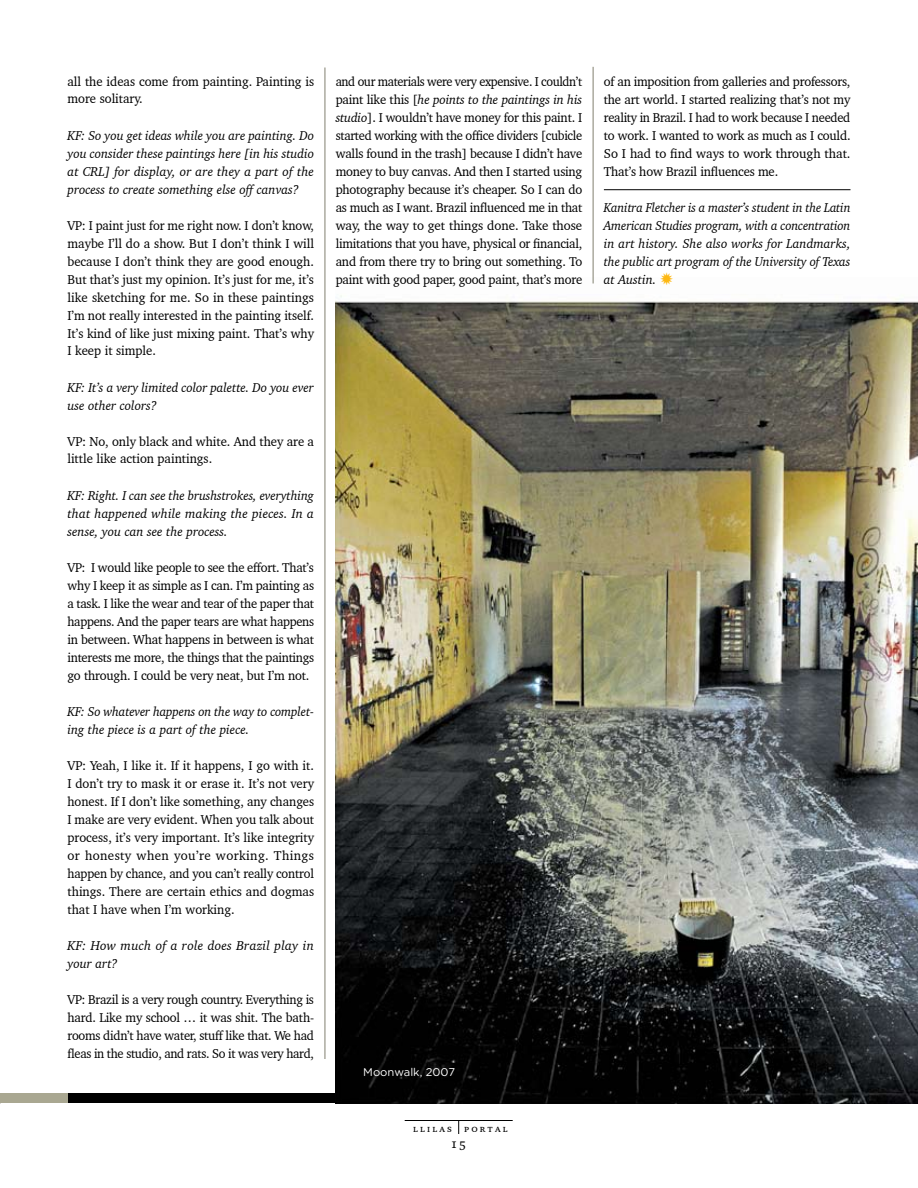
<style>
.page{position:relative;width:918px;height:1188px;background:#fff}
.page>*{position:absolute;margin:0;border:0;box-sizing:border-box;transform-origin:0 0}
.t1{font:13.5px "Charter BT Pro";color:#000}
.t2{font:13.2px/18px "Charter BT Pro";color:#000;text-align:justify;scale:.96 1}
.t3{font:13.2px/18px "Charter BT Pro";color:#000}
.t4{font:13.2px/18px "Charter BT Pro";color:#000;text-align:justify;scale:.94 1}
.t5{font:italic 13.2px/18px "Charter BT Pro";color:#000;text-align:justify;scale:.96 1}
.t6{font:italic 13.2px/18px "Charter BT Pro";color:#000;text-align:justify;scale:.94 1}
.t7{font:italic 13.2px/18px "Charter BT Pro";color:#000;scale:.95 1}
.t8{font:italic 13.2px/18px "Charter BT Pro";color:#000}
.t9{font:11.25px "Gotham Rounded";letter-spacing:-.005em;color:#fff}
.t10{font:10.5px "Charter BT Pro";color:#000}
.s1{font-style:italic}
.s2{color:#fdb813}
</style>
<div class="page">
<svg style="left:458px;top:1121px;width:1px;height:13px"></svg>
<hr style="left:405px;top:1120px;width:108px;height:1px;background:#000">
<div style="left:0;top:1094px;width:851px;height:9px;background:#000"></div>
<div style="left:0;top:1094px;width:67px;height:9px;background:#a9a791"></div>
<img style="left:335px;top:277px;width:583px;height:826px">
<hr style="left:325px;top:68px;width:1px;height:991px;background:#81806f">
<hr style="left:593px;top:67px;width:1px;height:217px;background:#81806f">
<hr style="left:604px;top:189px;width:246px;height:1px;background:#000">
<p class="t3" style="left:68px;top:72px;width:248px">all the ideas come from painting. Painting is more solitary.</p>
<p class="t5" style="left:68px;top:126px;width:258px">KF: So you get ideas while you are painting. Do you consider these paintings here [in his studio at CRL] for display, or are they a part of the process to create something else off canvas?</p>
<p class="t2" style="left:68px;top:216px;width:258px">VP: I paint just for me right now. I don’t know, maybe I’ll do a show. But I don’t think I will because I don’t think they are good enough.<br>But that’s just my opinion. It’s just for me, it’s like sketching for me. So in these paintings I’m not really interested in the painting itself.<br>It’s kind of like just mixing paint. That’s why I keep it simple.</p>
<p class="t5" style="left:68px;top:378px;width:258px">KF: It’s a very limited color palette. Do you ever use other colors?</p>
<p class="t3" style="left:68px;top:432px;width:248px">VP: No, only black and white. And they are a little like action paintings.</p>
<p class="t5" style="left:68px;top:486px;width:258px">KF: Right. I can see the brushstrokes, everything that happened while making the pieces. In a sense, you can see the process.</p>
<p class="t2" style="left:68px;top:558px;width:259px">VP: I would like people to see the effort. That’s why I keep it as simple as I can. I’m painting as a task. I like the wear and tear of the paper that happens. And the paper tears are what happens in between. What happens in between is what interests me more, the things that the paintings go through. I could be very neat, but I’m not.</p>
<p class="t7" style="left:68px;top:702px;width:261px">KF: So whatever happens on the way to complet&shy;ing the piece is a part of the piece.</p>
<p class="t3" style="left:68px;top:756px;width:248px;text-align:justify">VP: Yeah, I like it. If it happens, I go with it.<br>I don’t try to mask it or erase it. It’s not very honest. If I don’t like something, any changes I make are very evident. When you talk about process, it’s very important. It’s like integrity or honesty when you’re working. Things happen by chance, and you can’t really control things. There are certain ethics and dogmas that I have when I’m working.</p>
<p class="t8" style="left:68px;top:936px;width:248px">KF: How much of a role does Brazil play in your art?</p>
<p class="t2" style="left:68px;top:990px;width:258px">VP: Brazil is a very rough country. Everything is hard. Like my school … it was shit. The bath&shy;rooms didn’t have water, stuff like that. We had fleas in the studio, and rats. So it was very hard,</p>
<p class="t4" style="left:336px;top:72px;width:264px">and our materials were very expensive. I couldn’t paint like this [<span class="s1">he points to the paintings in his studio</span>]. I wouldn’t have money for this paint. I started working with the office dividers [cubicle walls found in the trash] because I didn’t have money to buy canvas. And then I started using photography because it’s cheaper. So I can do as much as I want. Brazil influenced me in that way, the way to get things done. Take those limitations that you have, physical or financial, and from there try to bring out something. To paint with good paper, good paint, that’s more</p>
<p class="t3" style="left:604px;top:72px;width:248px;text-align:justify">of an imposition from galleries and professors, the art world. I started realizing that’s not my reality in Brazil. I had to work because I needed to work. I wanted to work as much as I could.<br>So I had to find ways to work through that.<br>That’s how Brazil influences me.</p>
<p class="t6" style="left:604px;top:198px;width:264px">Kanitra Fletcher is a master’s student in the Latin American Studies program, with a concentration in art history. She also works for Landmarks, the public art program of the University of Texas at Austin. <span class="s2">✹</span></p>
<p class="t9" style="left:363px;top:1065px;width:93px">M oonwalk, 2007</p>
<p class="t10" style="left:413px;top:1121px;width:96px">llilas portal</p>
<p class="t1" style="left:452px;top:1134px;width:16px">15</p>
</div>
